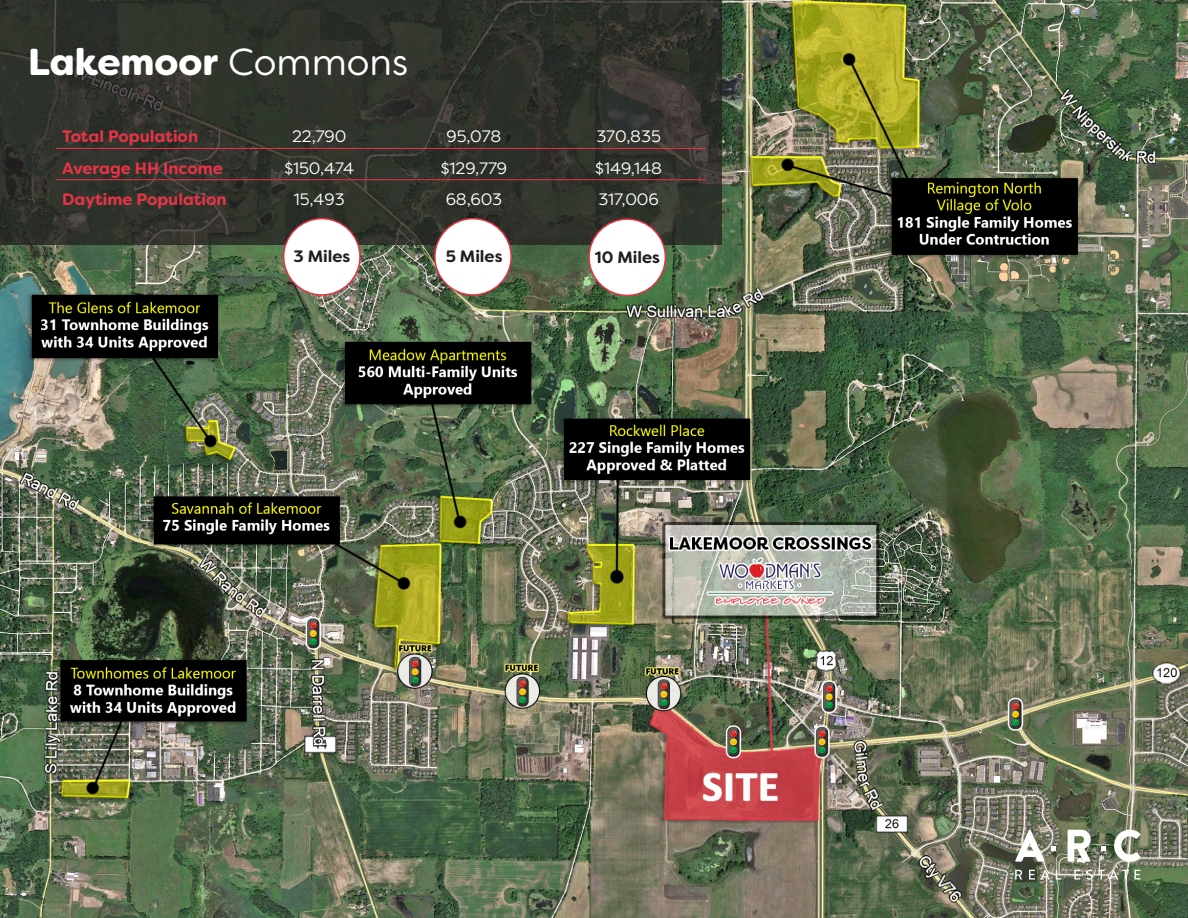
<style>
.page{position:relative;width:1188px;height:918px;background:#fff}
.page>*{position:absolute;margin:0;border:0;box-sizing:border-box;transform-origin:0 0}
.t1{font:900 37.5px "Filson Soft";color:#fff}
.t2{font:16.5px "Filson Soft";color:#fff}
.t3{font:700 16.5px "Filson Soft";color:#e63446}
.t4{font:700 16.5px "Filson Soft";color:#231f20}
.s1{font-weight:400}
</style>
<div class="page">
<img style="left:0;top:0;width:1188px;height:918px">
<svg style="left:0;top:0;width:721px;height:245px;background:#30322b"></svg>
<hr style="left:56px;top:148px;width:186px;height:1px;background:#e63446">
<hr style="left:242px;top:148px;width:155px;height:1px;background:#e63446">
<hr style="left:397px;top:148px;width:154px;height:1px;background:#e63446">
<hr style="left:551px;top:148px;width:155px;height:1px;background:#e63446">
<hr style="left:56px;top:179px;width:186px;height:1px;background:#e63446">
<hr style="left:242px;top:179px;width:155px;height:1px;background:#e63446">
<hr style="left:397px;top:179px;width:154px;height:1px;background:#e63446">
<hr style="left:551px;top:179px;width:155px;height:1px;background:#e63446">
<div style="left:284px;top:219px;width:76px;height:76px;background:#fff;border-radius:50%"></div>
<div style="left:283px;top:218px;width:78px;height:78px;border:2px solid #e63446;border-radius:50%"></div>
<div style="left:435px;top:219px;width:76px;height:76px;background:#fff;border-radius:50%"></div>
<div style="left:434px;top:218px;width:78px;height:78px;border:2px solid #e63446;border-radius:50%"></div>
<div style="left:589px;top:219px;width:76px;height:76px;background:#fff;border-radius:50%"></div>
<div style="left:588px;top:218px;width:78px;height:78px;border:2px solid #e63446;border-radius:50%"></div>
<svg style="left:1015px;top:870px;width:7px;height:10px"></svg>
<svg style="left:1029px;top:870px;width:6px;height:10px"></svg>
<svg style="left:1041px;top:870px;width:9px;height:10px"></svg>
<svg style="left:1056px;top:870px;width:5px;height:10px"></svg>
<svg style="left:1074px;top:870px;width:6px;height:10px"></svg>
<svg style="left:1087px;top:870px;width:53px;height:10px"></svg>
<svg style="left:1015px;top:830px;width:30px;height:32px"></svg>
<svg style="left:1068px;top:830px;width:23px;height:32px"></svg>
<svg style="left:1114px;top:830px;width:26px;height:32px"></svg>
<svg style="left:1101px;top:846px;width:5px;height:5px"></svg>
<svg style="left:1051px;top:846px;width:5px;height:5px"></svg>
<p class="t1" style="left:28px;top:38px;width:382px">Lakemoor <span class="s1">Commons</span></p>
<p class="t3" style="left:62px;top:126px;width:138px">Total Population</p>
<p class="t2" style="left:292px;top:126px;width:56px">22,790</p>
<p class="t2" style="left:447px;top:126px;width:56px">95,078</p>
<p class="t2" style="left:596px;top:126px;width:66px">370,835</p>
<p class="t3" style="left:62px;top:157px;width:162px">Average HH Income</p>
<p class="t2" style="left:284px;top:157px;width:71px">$150,474</p>
<p class="t2" style="left:441px;top:157px;width:68px">$129,779</p>
<p class="t2" style="left:595px;top:157px;width:68px">$149,148</p>
<p class="t3" style="left:62px;top:189px;width:166px">Daytime Population</p>
<p class="t2" style="left:294px;top:189px;width:52px">15,493</p>
<p class="t2" style="left:446px;top:189px;width:58px">68,603</p>
<p class="t2" style="left:598px;top:189px;width:62px">317,006</p>
<p class="t4" style="left:293px;top:246px;width:58px">3 Miles</p>
<p class="t4" style="left:446px;top:246px;width:58px">5 Miles</p>
<p class="t4" style="left:595px;top:246px;width:67px">10 Miles</p>
</div>
